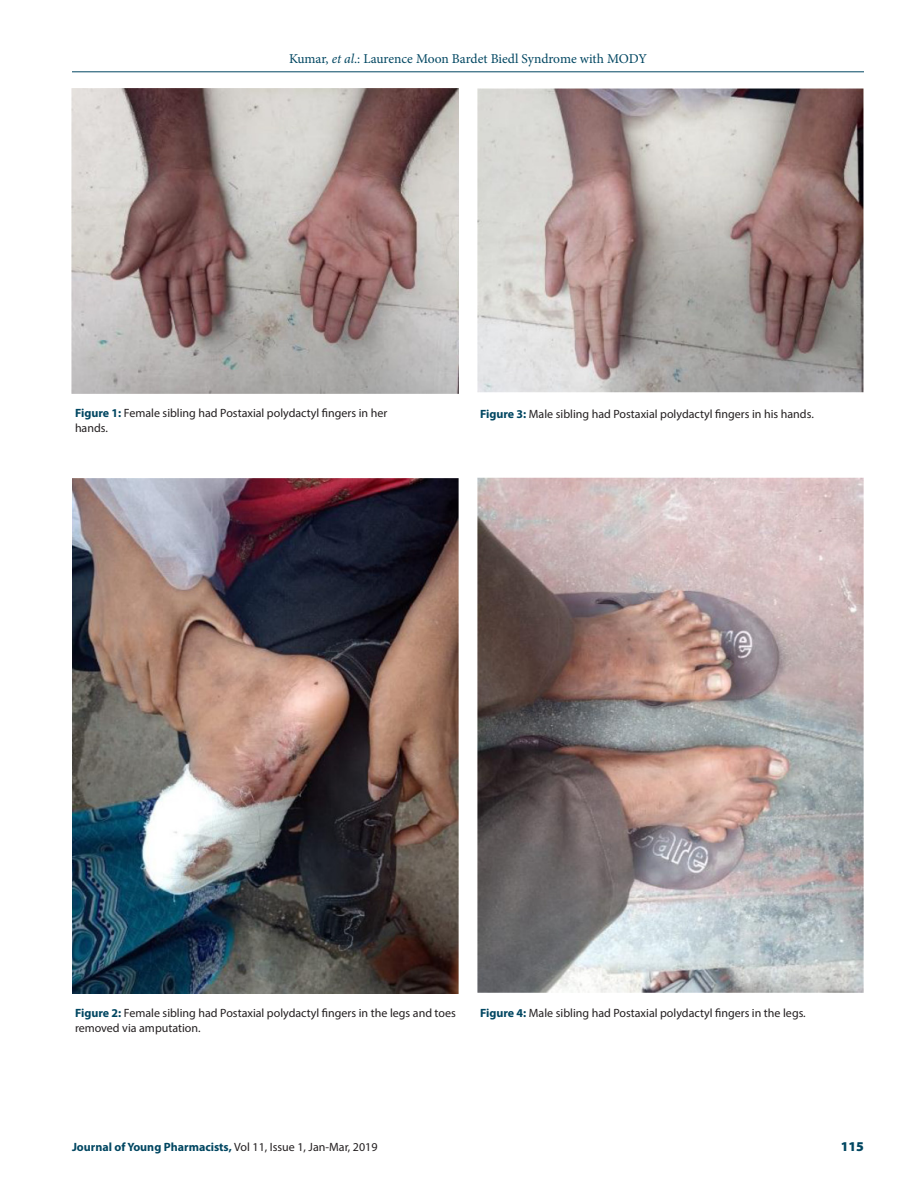
<style>
.page{position:relative;width:918px;height:1188px;background:#fff}
.page>*{position:absolute;margin:0;border:0;box-sizing:border-box;transform-origin:0 0}
.t1{font:13.5px "Minion Pro";letter-spacing:-.005em;color:#004661}
.RRH{font:900 13.5px "Myriad Pro";color:#004661}
.FIG_CAP{font:12px/15px "Myriad Pro";color:#231f20}
.RRH-2{font:700 12px "Myriad Pro";color:#004661}
.s1{font-style:italic}
.s2{font-weight:700;color:#004661}
.s3{font-weight:400;color:#231f20}
</style>
<div class="page">
<hr style="left:72px;top:72px;width:792px;height:1px;background:#004661">
<img style="left:72px;top:88px;width:387px;height:305px">
<img style="left:477px;top:88px;width:387px;height:304px">
<img style="left:477px;top:477px;width:387px;height:516px">
<img style="left:72px;top:478px;width:387px;height:515px">
<p class="t1" style="left:289px;top:50px;width:359px">Kumar, <span class="s1">et al</span>.: Laurence Moon Bardet Biedl Syndrome with MODY</p>
<p class="FIG_CAP" style="left:75px;top:405px;width:314px"><span class="s2">Figure 1:</span> Female sibling had Postaxial polydactyl fingers in her hands.</p>
<p class="FIG_CAP" style="left:480px;top:406px;width:335px"><span class="s2">Figure 3:</span> Male sibling had Postaxial polydactyl fingers in his hands.</p>
<p class="FIG_CAP" style="left:75px;top:1006px;width:382px"><span class="s2">Figure 2:</span> Female sibling had Postaxial polydactyl fingers in the legs and toes</p>
<p class="FIG_CAP" style="left:480px;top:1005px;width:327px"><span class="s2">Figure 4:</span> Male sibling had Postaxial polydactyl fingers in the legs.</p>
<p class="FIG_CAP" style="left:75px;top:1021px;width:127px">removed via amputation.</p>
<p class="RRH-2" style="left:72px;top:1139px;width:307px">Journal of Young Pharmacists, <span class="s3">Vol 11, Issue 1, Jan-Mar, 2019</span></p>
<p class="RRH" style="left:841px;top:1137px;width:25px">115</p>
</div>
